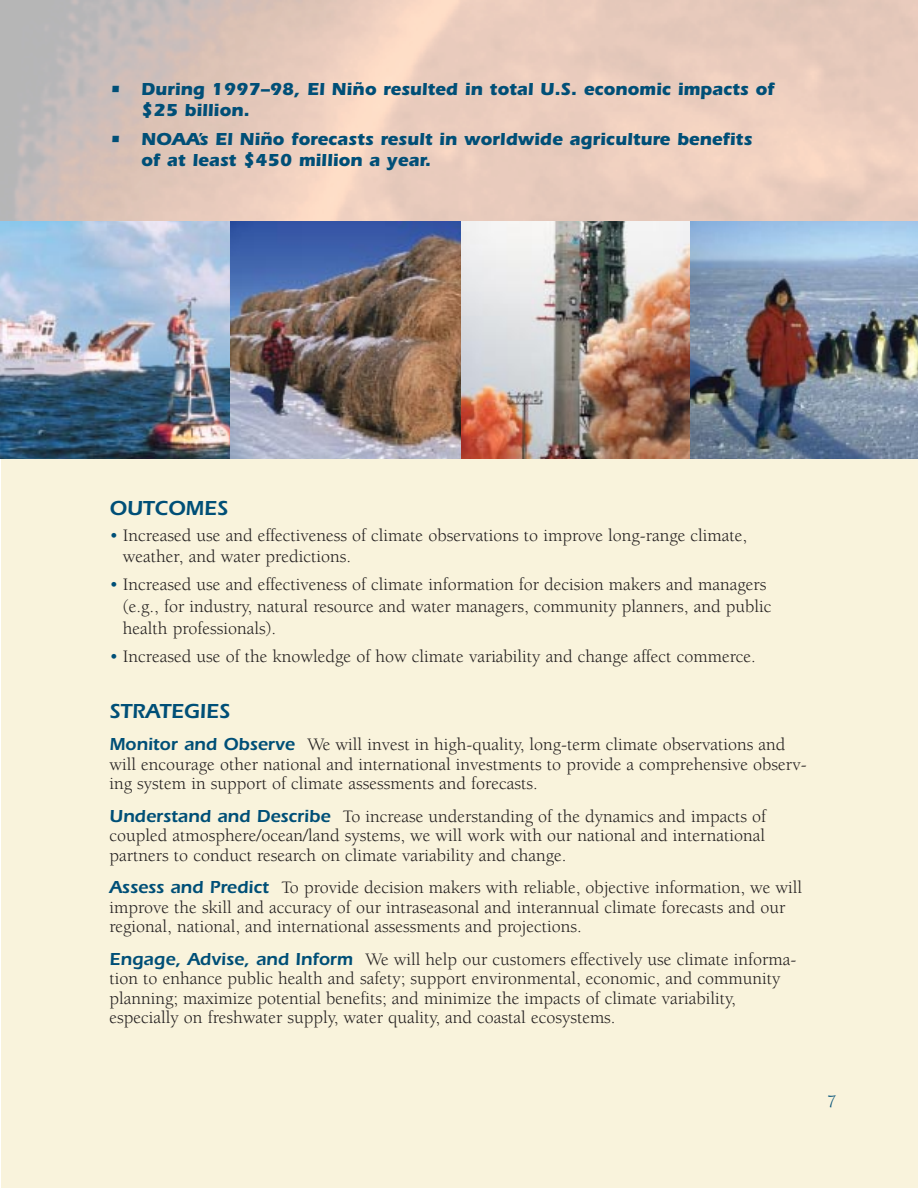
<style>
.page{position:relative;width:918px;height:1188px;background:#fff}
.page>*{position:absolute;margin:0;border:0;box-sizing:border-box;transform-origin:0 0}
.t1{font:600 21px "Itc Eras";color:#004f77}
.t2{font:18px/19.5px "Berkeley";color:#231f1f}
.t3{font:700 18px/21px "Itc Eras";color:#004f77}
.t4{font:18px "Berkeley";color:#004f77}
.s1{color:#004f77}
.s2{font-family:"Itc Eras";font-weight:600;color:#004f77}
</style>
<div class="page">
<div style="left:1px;top:450px;width:917px;height:738px;background:#f9f3dc"></div>
<img style="left:0;top:221px;width:230px;height:238px">
<img style="left:460px;top:221px;width:231px;height:238px">
<img style="left:230px;top:221px;width:230px;height:238px">
<img style="left:691px;top:221px;width:227px;height:238px">
<p class="t3" style="left:141px;top:80px;width:635px;text-indent:-32px">• During 1997–98, El Niño resulted in total U.S. economic impacts of $25 billion.</p>
<p class="t3" style="left:141px;top:131px;width:613px;text-indent:-32px">• NOAA’s El Niño forecasts result in worldwide agriculture benefits of at least $450 million a year.</p>
<p class="t1" style="left:109px;top:501px;width:120px">OUTCOMES</p>
<p class="t2" style="left:123px;top:526px;width:626px;line-height:21.6px;text-indent:-14px"><span class="s1">•</span> Increased use and effectiveness of climate observations to improve long-range climate, weather, and water predictions.</p>
<p class="t2" style="left:123px;top:576px;width:650px;line-height:21.6px;text-indent:-14px"><span class="s1">•</span> Increased use and effectiveness of climate information for decision makers and managers (e.g., for industry, natural resource and water managers, community planners, and public health professionals).</p>
<p class="t2" style="left:109px;top:648px;width:648px"><span class="s1">•</span> Increased use of the knowledge of how climate variability and change affect commerce.</p>
<p class="t1" style="left:109px;top:704px;width:122px">STRATEGIES</p>
<p class="t2" style="left:109px;top:737px;width:699px"><span class="s2">Monitor and Observe</span> We will invest in high-quality, long-term climate observations and will encourage other national and international investments to provide a comprehensive observ&shy;ing system in support of climate assessments and forecasts.</p>
<p class="t2" style="left:109px;top:808px;width:658px;text-align:justify"><span class="s2">Understand and Describe</span> To increase understanding of the dynamics and impacts of coupled atmosphere/ocean/land systems, we will work with our national and international partners to conduct research on climate variability and change.</p>
<p class="t2" style="left:109px;top:879px;width:694px"><span class="s2">Assess and Predict</span> To provide decision makers with reliable, objective information, we will improve the skill and accuracy of our intraseasonal and interannual climate forecasts and our regional, national, and international assessments and projections.</p>
<p class="t2" style="left:109px;top:951px;width:688px"><span class="s2">Engage, Advise, and Inform</span> We will help our customers effectively use climate informa&shy;tion to enhance public health and safety; support environmental, economic, and community planning; maximize potential benefits; and minimize the impacts of climate variability, especially on freshwater supply, water quality, and coastal ecosystems.</p>
<p class="t4" style="left:827px;top:1094px;width:11px">7</p>
</div>
